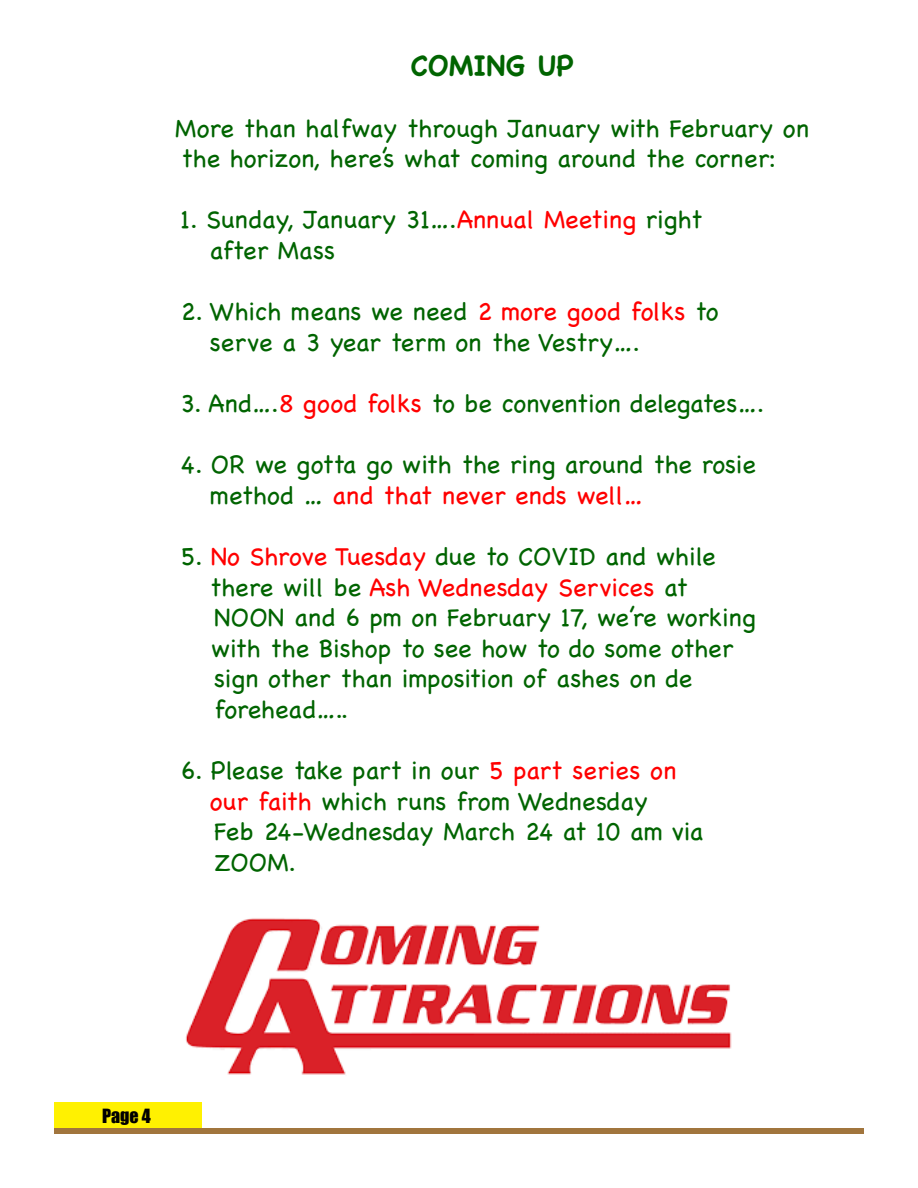
<style>
.page{position:relative;width:918px;height:1188px;background:#fff}
.page>*{position:absolute;margin:0;border:0;box-sizing:border-box;transform-origin:0 0}
.Body{font:700 28.5px "Chalkboard";color:#006400}
.Body-2{font:25.5px/30.6px "Chalkboard";color:#006400}
.t1{font:18px "Impact";color:#000}
.s1{color:#f00}
</style>
<div class="page">
<div style="left:54px;top:1102px;width:148px;height:27px;background:#fff101"></div>
<div style="left:54px;top:1128px;width:810px;height:6px;background:#a1753d"></div>
<img style="left:185px;top:918px;width:547px;height:157px">
<p class="Body" style="left:410px;top:49px;width:165px">COMING UP</p>
<p class="Body-2" style="left:175px;top:113px;width:635px">More than halfway through January with February on the horizon, here’s what coming around the corner:</p>
<p class="Body-2" style="left:210px;top:204px;width:494px;text-indent:-29px">1. Sunday, January 31….<span class="s1">Annual Meeting</span> right after Mass</p>
<p class="Body-2" style="left:210px;top:296px;width:510px;text-indent:-29px">2. Which means we need <span class="s1">2 more good folks</span> to serve a 3 year term on the Vestry….</p>
<p class="Body-2" style="left:181px;top:388px;width:585px">3. And….<span class="s1">8 good folks</span> to be convention delegates….</p>
<p class="Body-2" style="left:210px;top:449px;width:548px;text-indent:-29px">4. OR we gotta go with the ring around the rosie method … <span class="s1">and that never ends well…</span></p>
<p class="Body-2" style="left:210px;top:541px;width:547px;text-indent:-29px">5. <span class="s1">No Shrove Tuesday</span> due to COVID and while there will be <span class="s1">Ash Wednesday Services</span> at NOON and 6 pm on February 17, we’re working with the Bishop to see how to do some other sign other than imposition of ashes on de forehead…..</p>
<p class="Body-2" style="left:181px;top:755px;width:497px">6. Please take part in our <span class="s1">5 part series on</span></p>
<p class="Body-2" style="left:210px;top:786px;width:495px"><span class="s1">our faith</span> which runs from Wednesday<br>Feb 24-Wednesday March 24 at 10 am via<br>ZOOM.</p>
<p class="t1" style="left:102px;top:1102px;width:50px">Page 4</p>
</div>
